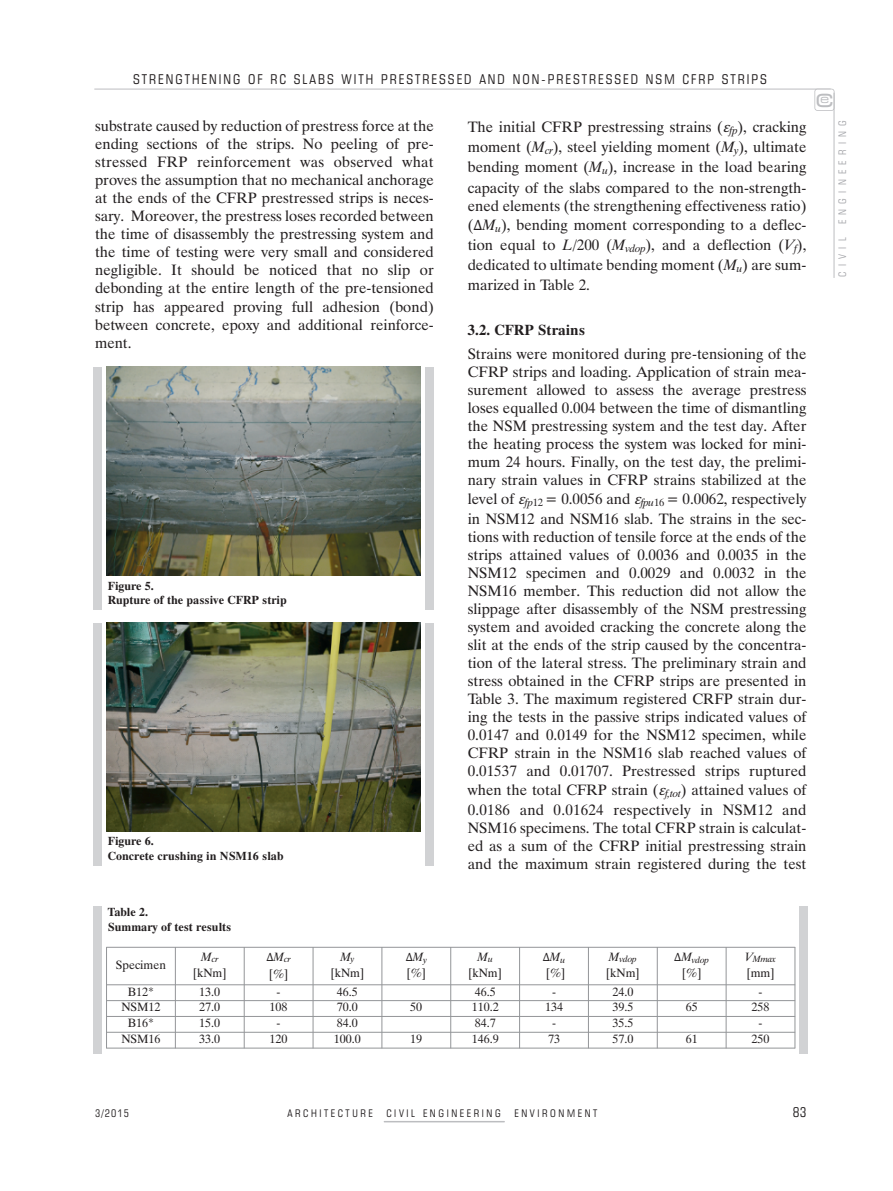
<style>
.page{position:relative;width:893px;height:1191px;background:#fff}
.page>*{position:absolute;margin:0;border:0;box-sizing:border-box;transform-origin:0 0}
.t1{font:25.5px "Square 721 Ex EU";color:#bcbdc0}
.t2{font:15px/18.1px "Dutch 801 EU";color:#231f20;text-align:justify}
.t3{font:700 15px "Dutch 801 EU";color:#231f20}
.t4{font:13.5px "Square 721 Cn EU";letter-spacing:.15em;color:#231f20}
.t5{font:12px/16.6px "Dutch 801 EU";color:#231f20;text-align:center}
.t6{font:700 12px/14.4px "Dutch 801 EU";color:#231f20}
.t7{font:12px "Cambria Math";color:#231f20}
.t8{font:10.5px "Square 721 Cn EU";letter-spacing:.25em;color:#231f20}
.t9{font:10.5px "Square 721 Cn EU";letter-spacing:.5em;color:#a8a9ad}
.t10{font:italic 9px "Dutch 801 EU";letter-spacing:-.025em;color:#231f20}
.s1{font-family:"Cambria Math";font-style:italic}
.s2{font-style:italic}
.s3{font-family:"Cambria Math"}
.s4{font-size:11.85px}
.s5{font-family:"Dutch 801 EU";font-style:italic}
</style>
<div class="page">
<hr style="left:94px;top:89px;width:737px;height:1px;background:#bcbdc0">
<div style="left:814px;top:89px;width:20px;height:22px;border:2px solid #bcbdc0;border-radius:3px"></div>
<hr style="left:834px;top:93px;width:1px;height:185px;background:#bcbdc0">
<hr style="left:384px;top:1121px;width:121px;height:1px;background:#bcbdc0">
<div style="left:94px;top:367px;width:8px;height:243px;background:#d1d2d4"></div>
<div style="left:425px;top:367px;width:9px;height:243px;background:#d1d2d4"></div>
<img style="left:106px;top:367px;width:315px;height:208px">
<div style="left:94px;top:622px;width:8px;height:243px;background:#d1d2d4"></div>
<div style="left:425px;top:622px;width:9px;height:243px;background:#d1d2d4"></div>
<img style="left:106px;top:622px;width:315px;height:209px">
<div style="left:94px;top:906px;width:8px;height:147px;background:#d1d2d4"></div>
<div style="left:799px;top:906px;width:9px;height:147px;background:#d1d2d4"></div>
<hr style="left:106px;top:947px;width:1px;height:101px;background:#939598">
<hr style="left:175px;top:947px;width:1px;height:101px;background:#939598">
<hr style="left:244px;top:947px;width:1px;height:101px;background:#939598">
<hr style="left:313px;top:947px;width:1px;height:101px;background:#939598">
<hr style="left:382px;top:947px;width:1px;height:101px;background:#939598">
<hr style="left:450px;top:947px;width:1px;height:101px;background:#939598">
<hr style="left:519px;top:947px;width:1px;height:101px;background:#939598">
<hr style="left:588px;top:947px;width:1px;height:101px;background:#939598">
<hr style="left:657px;top:947px;width:1px;height:101px;background:#939598">
<hr style="left:726px;top:947px;width:1px;height:101px;background:#939598">
<hr style="left:795px;top:947px;width:1px;height:101px;background:#939598">
<hr style="left:106px;top:947px;width:689px;height:1px;background:#939598">
<hr style="left:106px;top:984px;width:689px;height:1px;background:#939598">
<hr style="left:106px;top:1000px;width:689px;height:1px;background:#939598">
<hr style="left:106px;top:1016px;width:689px;height:1px;background:#939598">
<hr style="left:106px;top:1032px;width:689px;height:1px;background:#939598">
<hr style="left:106px;top:1047px;width:689px;height:1px;background:#939598">
<p class="t4" style="left:133px;top:71px;width:635px">STRENGTHENING OF RC SLABS WITH PRESTRESSED AND NON-PRESTRESSED NSM CFRP STRIPS</p>
<p class="t2" style="left:95px;top:118px;width:340px">substrate caused by reduction of prestress force at the ending sections of the strips. No peeling of pre&shy;stressed FRP reinforcement was observed what proves the assumption that no mechanical anchorage at the ends of the CFRP prestressed strips is neces&shy;sary. Moreover, the prestress loses recorded between the time of disassembly the prestressing system and the time of testing were very small and considered negligible. It should be noticed that no slip or debonding at the entire length of the pre-tensioned strip has appeared proving full adhesion (bond) between concrete, epoxy and additional reinforce&shy;ment.</p>
<p class="t2" style="left:468px;top:117px;width:340px;line-height:20.2px">The initial CFRP prestressing strains (<span class="s1">ε</span><sub>fp</sub>), cracking moment (<span class="s2">M</span><sub>cr</sub>), steel yielding moment (<span class="s2">M</span><sub>y</sub>), ultimate bending moment (<span class="s2">M</span><sub>u</sub>), increase in the load bearing capacity of the slabs compared to the non-strength-</p>
<p class="t2" style="left:468px;top:196px;width:340px;line-height:19.8px">ened elements (the strengthening effectiveness ratio) (<span class="s3">Δ</span><span class="s2">M</span><sub>u</sub>), bending moment corresponding to a deflec&shy;tion equal to <span class="s2">L</span>/200 (<span class="s2">M</span><sub>vdop</sub>), and a deflection (<span class="s2">V</span><sub>f</sub>), dedicated to ultimate bending moment (<span class="s2">M</span><sub>u</sub>) are sum&shy;marized in Table 2.</p>
<p class="t3" style="left:468px;top:321px;width:119px">3.2. CFRP Strains</p>
<p class="t2" style="left:468px;top:345px;width:340px">Strains were monitored during pre-tensioning of the CFRP strips and loading. Application of strain mea&shy;surement allowed to assess the average prestress loses equalled 0.004 between the time of dismantling the NSM prestressing system and the test day. After the heating process the system was locked for mini&shy;mum 24 hours. Finally, on the test day, the prelimi&shy;nary strain values in CFRP strains stabilized at the level of <span class="s1">ε</span><sub>fp</sub><sub>12</sub> = 0.0056 and <span class="s1">ε</span><sub>fpu</sub><sub>16</sub> = 0.0062, respectively in NSM12 and NSM16 slab. The strains in the sec-</p>
<p class="t2" style="left:468px;top:528px;width:340px">tions with reduction of tensile force at the ends of the strips attained values of 0.0036 and 0.0035 in the NSM12 specimen and 0.0029 and 0.0032 in the NSM16 member. This reduction did not allow the slippage after disassembly of the NSM prestressing system and avoided cracking the concrete along the slit at the ends of the strip caused by the concentra&shy;tion of the lateral stress. The preliminary strain and stress obtained in the CFRP strips are presented in Table 3. The maximum registered CRFP strain dur&shy;ing the tests in the passive strips indicated values of 0.0147 and 0.0149 for the NSM12 specimen, while CFRP strain in the NSM16 slab reached values of 0.01537 and 0.01707. Prestressed strips ruptured when the total CFRP strain (<span class="s1">ε</span><sub>f,tot</sub>) attained values of 0.0186 and 0.01624 respectively in NSM12 and</p>
<p class="t2" style="left:468px;top:819px;width:340px">NSM16 specimens. The total CFRP strain is calculat&shy;ed as a sum of the CFRP initial prestressing strain and the maximum strain registered during the test</p>
<p class="t6" style="left:108px;top:579px;width:180px">Figure 5.<br>Rupture of the passive CFRP strip</p>
<p class="t6" style="left:108px;top:834px;width:177px">Figure 6.<br>Concrete crushing in NSM16 slab</p>
<h1 class="t1" style="left:815px;top:82px;width:20px">c<span class="s4">e</span></h1>
<p class="t9" style="left:836px;top:224px;width:105px;rotate:-90deg">ENGINEERING</p>
<p class="t9" style="left:836px;top:276px;width:40px;rotate:-90deg">CIVIL</p>
<p class="t6" style="left:108px;top:905px;width:125px">Table 2.<br>Summary of test results</p>
<p class="t5" style="left:116px;top:956px;width:51px">Specimen</p>
<p class="t10" style="left:201px;top:953px;width:19px"><sup>M</sup>cr</p>
<p class="t5" style="left:193px;top:965px;width:35px">[kNm]</p>
<p class="t10" style="left:266px;top:953px;width:26px"><sup>Δ</sup><sup>M</sup>cr</p>
<p class="t5" style="left:269px;top:965px;width:21px">[%]</p>
<p class="t5" style="left:331px;top:948px;width:35px"><span class="s2">M</span><sub>y </sub>[kNm]</p>
<p class="t7" style="left:406px;top:950px;width:23px">Δ<span class="s5">M</span><sub>y</sub></p>
<p class="t5" style="left:407px;top:965px;width:21px">[%]</p>
<p class="t5" style="left:469px;top:948px;width:35px"><span class="s2">M</span><sub>u </sub>[kNm]</p>
<p class="t7" style="left:543px;top:950px;width:24px">Δ<span class="s5">M</span><sub>u</sub></p>
<p class="t5" style="left:546px;top:965px;width:21px">[%]</p>
<p class="t10" style="left:609px;top:953px;width:29px"><sup>M</sup>vdop</p>
<p class="t5" style="left:606px;top:965px;width:35px">[kNm]</p>
<p class="t10" style="left:674px;top:954px;width:36px"><sup>Δ</sup><sup>M</sup>vdop</p>
<p class="t5" style="left:682px;top:965px;width:21px">[%]</p>
<p class="t10" style="left:745px;top:953px;width:32px"><sup>V</sup>Mmax</p>
<p class="t5" style="left:747px;top:965px;width:29px">[mm]</p>
<p class="t5" style="left:128px;top:983px;width:28px">B12*</p>
<p class="t5" style="left:199px;top:983px;width:22px">13.0</p>
<p class="t5" style="left:277px;top:983px;width:5px">-</p>
<p class="t5" style="left:337px;top:983px;width:22px">46.5</p>
<p class="t5" style="left:475px;top:983px;width:22px">46.5</p>
<p class="t5" style="left:552px;top:983px;width:5px">-</p>
<p class="t5" style="left:612px;top:983px;width:22px">24.0</p>
<p class="t5" style="left:758px;top:983px;width:5px">-</p>
<p class="t5" style="left:121px;top:999px;width:41px">NSM12</p>
<p class="t5" style="left:199px;top:999px;width:22px">27.0</p>
<p class="t5" style="left:270px;top:999px;width:19px">108</p>
<p class="t5" style="left:337px;top:999px;width:22px">70.0</p>
<p class="t5" style="left:410px;top:999px;width:13px">50</p>
<p class="t5" style="left:472px;top:999px;width:28px">110.2</p>
<p class="t5" style="left:545px;top:999px;width:19px">134</p>
<p class="t5" style="left:612px;top:999px;width:22px">39.5</p>
<p class="t5" style="left:686px;top:999px;width:13px">65</p>
<p class="t5" style="left:751px;top:999px;width:19px">258</p>
<p class="t5" style="left:128px;top:1015px;width:28px">B16*</p>
<p class="t5" style="left:199px;top:1015px;width:22px">15.0</p>
<p class="t5" style="left:277px;top:1015px;width:5px">-</p>
<p class="t5" style="left:337px;top:1015px;width:22px">84.0</p>
<p class="t5" style="left:475px;top:1015px;width:22px">84.7</p>
<p class="t5" style="left:552px;top:1015px;width:5px">-</p>
<p class="t5" style="left:612px;top:1015px;width:22px">35.5</p>
<p class="t5" style="left:758px;top:1015px;width:5px">-</p>
<p class="t5" style="left:121px;top:1030px;width:41px">NSM16</p>
<p class="t5" style="left:199px;top:1030px;width:22px">33.0</p>
<p class="t5" style="left:270px;top:1030px;width:19px">120</p>
<p class="t5" style="left:334px;top:1030px;width:28px">100.0</p>
<p class="t5" style="left:410px;top:1030px;width:13px">19</p>
<p class="t5" style="left:472px;top:1030px;width:28px">146.9</p>
<p class="t5" style="left:548px;top:1030px;width:13px">73</p>
<p class="t5" style="left:612px;top:1030px;width:22px">57.0</p>
<p class="t5" style="left:686px;top:1030px;width:13px">61</p>
<p class="t5" style="left:751px;top:1030px;width:19px">250</p>
<p class="t8" style="left:95px;top:1107px;width:36px">3/2015</p>
<p class="t8" style="left:287px;top:1107px;width:87px">ARCHITECTURE</p>
<p class="t8" style="left:386px;top:1107px;width:116px">CIVIL ENGINEERING</p>
<p class="t8" style="left:514px;top:1107px;width:85px">ENVIRONMENT</p>
<p class="t4" style="left:793px;top:1104px;width:15px">83</p>
</div>
